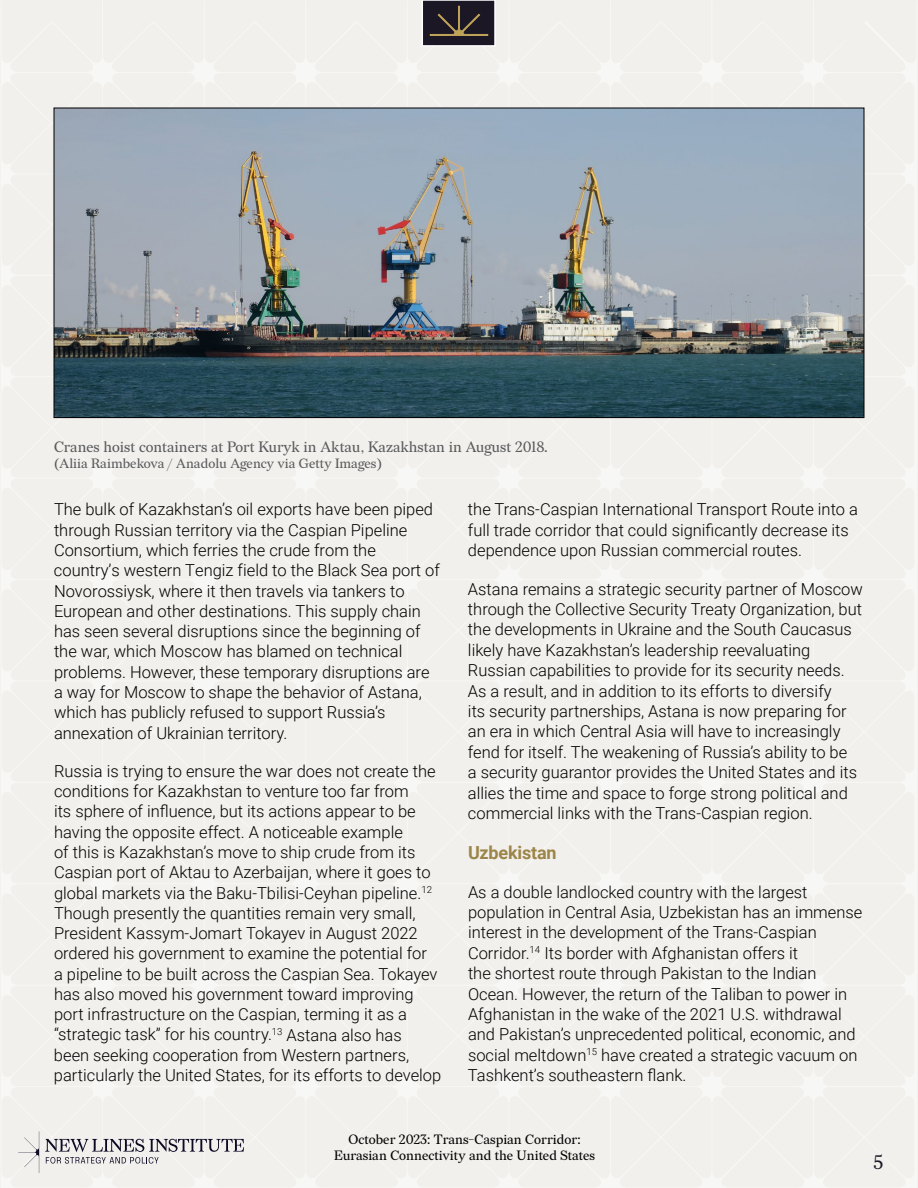
<style>
.page{position:relative;width:918px;height:1188px;background:#fff}
.page>*{position:absolute;margin:0;border:0;box-sizing:border-box;transform-origin:0 0}
.t1{font:19.5px "Redaction";color:#1b1725}
.t2{font:700 18px "Roboto";letter-spacing:-.01em;color:#9c8548}
.t3{font:300 16.5px/20.2px "Roboto";color:#000}
.t4{font:15px "Redaction";color:#58595b}
.t5{font:13.5px/16.2px "Redaction";color:#000;text-align:center}
.t6{font:13.5px "Redaction";color:#58595b}
</style>
<div class="page">
<div style="left:1px;top:1px;width:916px;height:1187px;background:#f1f0ec"></div>
<img style="left:56px;top:110px;width:806px;height:306px">
<div style="left:422px;top:0;width:73px;height:46px;background:#1b1725"></div>
<div style="left:422px;top:0;width:74px;height:47px;border:2px solid #fff"></div>
<svg style="left:429px;top:5px;width:60px;height:31px"></svg>
<svg style="left:18px;top:1131px;width:21px;height:42px"></svg>
<svg style="left:45px;top:1139px;width:199px;height:25px;background:#c5c4c5"></svg>
<p class="t4" style="left:54px;top:437px;width:495px">Cranes hoist containers at Port Kuryk in Aktau, Kazakhstan in August 2018.</p>
<p class="t6" style="left:54px;top:455px;width:330px">(Aliia Raimbekova / Anadolu Agency via Getty Images)</p>
<p class="t3" style="left:54px;top:499px;width:388px">The bulk of Kazakhstan’s oil exports have been piped through Russian territory via the Caspian Pipeline Consortium, which ferries the crude from the country’s western Tengiz field to the Black Sea port of Novorossiysk, where it then travels via tankers to European and other destinations. This supply chain has seen several disruptions since the beginning of the war, which Moscow has blamed on technical problems. However, these temporary disruptions are a way for Moscow to shape the behavior of Astana, which has publicly refused to support Russia’s annexation of Ukrainian territory.</p>
<p class="t3" style="left:54px;top:760px;width:389px">Russia is trying to ensure the war does not create the conditions for Kazakhstan to venture too far from<br>its sphere of influence, but its actions appear to be having the opposite effect. A noticeable example<br>of this is Kazakhstan’s move to ship crude from its Caspian port of Aktau to Azerbaijan, where it goes to global markets via the Baku-Tbilisi-Ceyhan pipeline.<sup>12<br></sup>Though presently the quantities remain very small, President Kassym-Jomart Tokayev in August 2022 ordered his government to examine the potential for<br>a pipeline to be built across the Caspian Sea. Tokayev has also moved his government toward improving port infrastructure on the Caspian, terming it as a “strategic task” for his country.<sup>13</sup> Astana also has<br>been seeking cooperation from Western partners, particularly the United States, for its efforts to develop</p>
<p class="t3" style="left:468px;top:499px;width:391px">the Trans-Caspian International Transport Route into a full trade corridor that could significantly decrease its dependence upon Russian commercial routes.</p>
<p class="t3" style="left:468px;top:578px;width:396px">Astana remains a strategic security partner of Moscow through the Collective Security Treaty Organization, but the developments in Ukraine and the South Caucasus likely have Kazakhstan’s leadership reevaluating Russian capabilities to provide for its security needs.<br>As a result, and in addition to its efforts to diversify<br>its security partnerships, Astana is now preparing for an era in which Central Asia will have to increasingly fend for itself. The weakening of Russia’s ability to be<br>a security guarantor provides the United States and its allies the time and space to forge strong political and commercial links with the Trans-Caspian region.</p>
<p class="t2" style="left:468px;top:840px;width:90px">Uzbekistan</p>
<p class="t3" style="left:468px;top:881px;width:396px">As a double landlocked country with the largest population in Central Asia, Uzbekistan has an immense interest in the development of the Trans-Caspian Corridor.<sup>14</sup> Its border with Afghanistan offers it<br>the shortest route through Pakistan to the Indian Ocean. However, the return of the Taliban to power in Afghanistan in the wake of the 2021 U.S. withdrawal and Pakistan’s unprecedented political, economic, and social meltdown<sup>15</sup> have created a strategic vacuum on Tashkent’s southeastern flank.</p>
<p class="t5" style="left:334px;top:1131px;width:262px">October 2023: Trans-Caspian Corridor:<br>Eurasian Connectivity and the United States</p>
<p class="t1" style="left:873px;top:1150px;width:12px">5</p>
</div>
